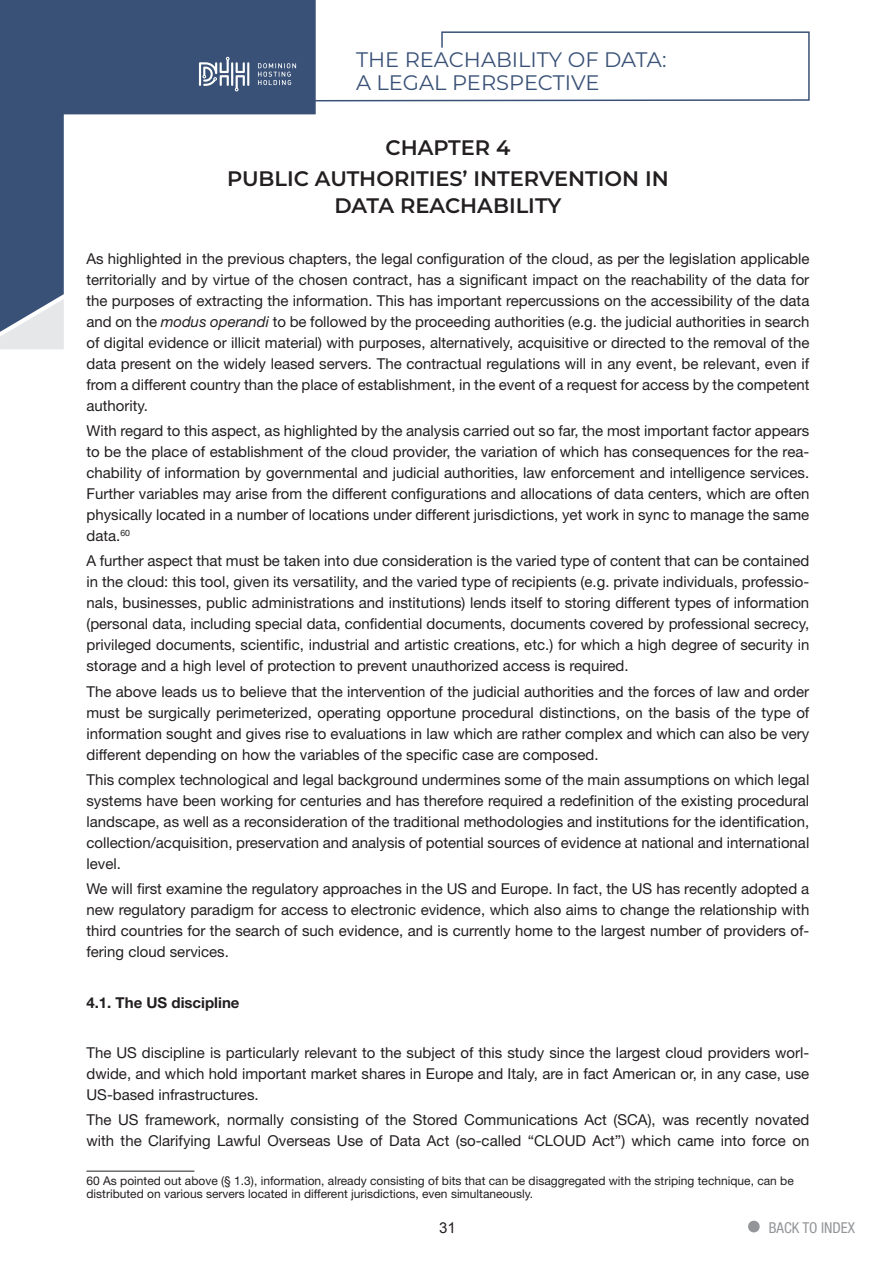
<style>
.page{position:relative;width:893px;height:1263px;background:#fff}
.page>*{position:absolute;margin:0;border:0;box-sizing:border-box;transform-origin:0 0}
.t1{font:600 21px/31.2px "Montserrat";color:#231f20;text-align:center}
.t2{font:21px/22.5px "Montserrat";color:#395176}
.t3{font:15px/21px "Helvetica Neue";color:#231f20;text-align:justify}
.t4{font:700 15px "Helvetica Neue";color:#231f20}
.t5{font:condensed 15px "Helvetica Neue";color:#939598}
.t6{font:15px "Arial";color:#231f20}
.t7{font:12px/13.5px "Helvetica Neue";color:#231f20}
.s1{font-style:italic}
.s2{font-family:"Montserrat";font-weight:600;font-stretch:normal;font-size:54px}
</style>
<div class="page">
<svg style="left:0;top:332px;width:64px;height:17px"></svg>
<svg style="left:0;top:0;width:316px;height:332px"></svg>
<hr style="left:247px;top:62px;width:2px;height:24px;background:#fff">
<svg style="left:199px;top:57px;width:46px;height:34px"></svg>
<svg style="left:257px;top:31px;width:553px;height:71px"></svg>
<hr style="left:86px;top:1171px;width:108px;height:1px;background:#231f20">
<h1 class="t2" style="left:356px;top:48px;width:312px">THE REACHABILITY OF DATA:<br>A LEGAL PERSPECTIVE</h1>
<h1 class="t1" style="left:227px;top:131px;width:443px">CHAPTER 4<br>PUBLIC AUTHORITIES’ INTERVENTION IN</h1>
<h1 class="t1" style="left:334px;top:189px;width:228px">DATA REACHABILITY</h1>
<p class="t3" style="left:86px;top:248px;width:724px">As highlighted in the previous chapters, the legal configuration of the cloud, as per the legislation applicable territorially and by virtue of the chosen contract, has a significant impact on the reachability of the data for the purposes of extracting the information. This has important repercussions on the accessibility of the data and on the <span class="s1">modus operandi</span> to be followed by the proceeding authorities (e.g. the judicial authorities in search of digital evidence or illicit material) with purposes, alternatively, acquisitive or directed to the removal of the data present on the widely leased servers. The contractual regulations will in any event, be relevant, even if from a different country than the place of establishment, in the event of a request for access by the competent authority.</p>
<p class="t3" style="left:86px;top:420px;width:724px">With regard to this aspect, as highlighted by the analysis carried out so far, the most important factor appears to be the place of establishment of the cloud provider, the variation of which has consequences for the rea&shy;chability of information by governmental and judicial authorities, law enforcement and intelligence services.<br>Further variables may arise from the different configurations and allocations of data centers, which are often physically located in a number of locations under different jurisdictions, yet work in sync to manage the same data.<sup>60</sup></p>
<p class="t3" style="left:86px;top:550px;width:724px">A further aspect that must be taken into due consideration is the varied type of content that can be contained in the cloud: this tool, given its versatility, and the varied type of recipients (e.g. private individuals, professio&shy;nals, businesses, public administrations and institutions) lends itself to storing different types of information (personal data, including special data, confidential documents, documents covered by professional secrecy, privileged documents, scientific, industrial and artistic creations, etc.) for which a high degree of security in storage and a high level of protection to prevent unauthorized access is required.</p>
<p class="t3" style="left:86px;top:680px;width:724px">The above leads us to believe that the intervention of the judicial authorities and the forces of law and order must be surgically perimeterized, operating opportune procedural distinctions, on the basis of the type of information sought and gives rise to evaluations in law which are rather complex and which can also be very different depending on how the variables of the specific case are composed.</p>
<p class="t3" style="left:86px;top:769px;width:724px">This complex technological and legal background undermines some of the main assumptions on which legal systems have been working for centuries and has therefore required a redefinition of the existing procedural landscape, as well as a reconsideration of the traditional methodologies and institutions for the identification, collection/acquisition, preservation and analysis of potential sources of evidence at national and international level.</p>
<p class="t3" style="left:86px;top:878px;width:724px">We will first examine the regulatory approaches in the US and Europe. In fact, the US has recently adopted a new regulatory paradigm for access to electronic evidence, which also aims to change the relationship with third countries for the search of such evidence, and is currently home to the largest number of providers of&shy;fering cloud services.</p>
<p class="t4" style="left:86px;top:993px;width:155px">4.1. The US discipline</p>
<p class="t3" style="left:86px;top:1042px;width:724px">The US discipline is particularly relevant to the subject of this study since the largest cloud providers worl&shy;dwide, and which hold important market shares in Europe and Italy, are in fact American or, in any case, use US-based infrastructures.</p>
<p class="t3" style="left:86px;top:1109px;width:724px">The US framework, normally consisting of the Stored Communications Act (SCA), was recently novated with the Clarifying Lawful Overseas Use of Data Act (so-called “CLOUD Act”) which came into force on</p>
<p class="t7" style="left:86px;top:1173px;width:709px">60 As pointed out above (§ 1.3), information, already consisting of bits that can be disaggregated with the striping technique, can be distributed on various servers located in different jurisdictions, even simultaneously.</p>
<p class="t6" style="left:439px;top:1218px;width:18px">31</p>
<p class="t5" style="left:745px;top:1218px;width:112px"><span class="s2">•</span> BACK TO INDEX</p>
</div>
